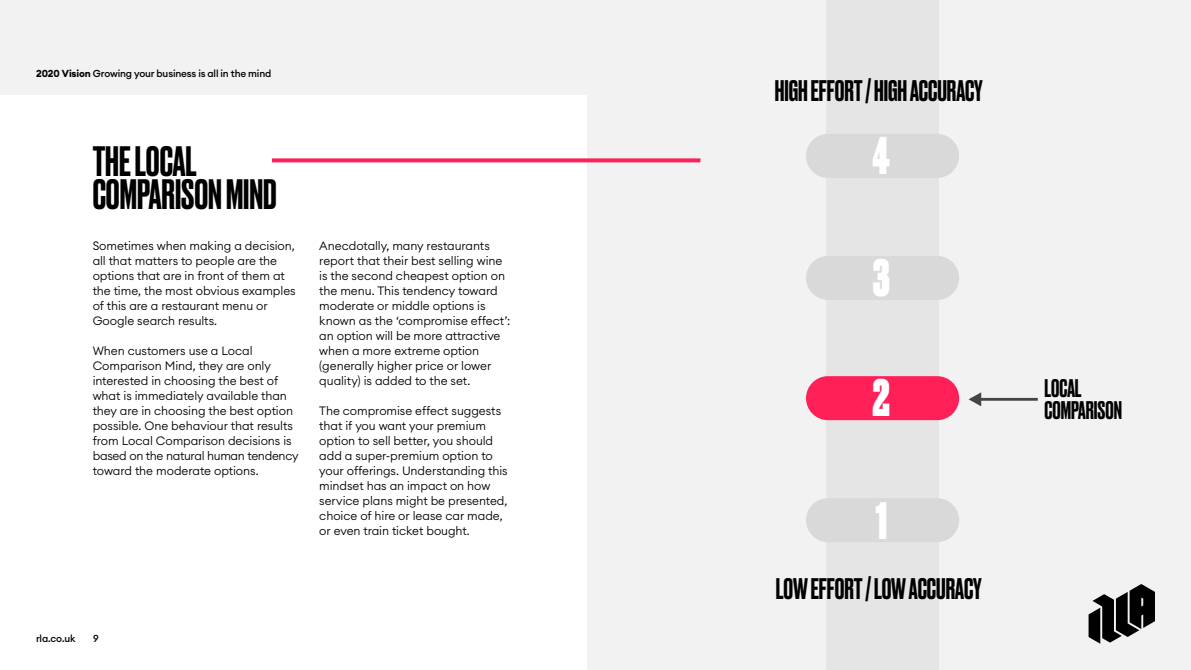
<style>
.page{position:relative;width:1191px;height:670px;background:#f2f2f2}
.page>*{position:absolute;margin:0;border:0;box-sizing:border-box;transform-origin:0 0}
.t1{font:800 49.5px "Druk";color:#fff;scale:.88 1}
.t2{font:500 40px/33px "Druk";color:#000}
.t3{font:500 28px "Druk";color:#000}
.t4{font:500 24px/22px "Druk";color:#000}
.t5{font:300 12px/15px "Euclid Circular A";letter-spacing:-.005em;color:#000}
.t6{font:500 10px "Euclid Circular A";letter-spacing:-.015em;color:#000}
.s1{font-weight:700}
</style>
<div class="page">
<div style="left:0;top:96px;width:587px;height:574px;background:#fff"></div>
<div style="left:826px;top:0;width:113px;height:669px;background:#e5e5e5"></div>
<div style="left:806px;top:256px;width:153px;height:44px;background:#d9d9d9;border-radius:22px"></div>
<svg style="left:968px;top:392px;width:69px;height:14px"></svg>
<div style="left:806px;top:134px;width:153px;height:44px;background:#d9d9d9;border-radius:22px"></div>
<div style="left:806px;top:498px;width:153px;height:44px;background:#d9d9d9;border-radius:22px"></div>
<div style="left:806px;top:376px;width:153px;height:44px;background:#ff2057;border-radius:22px"></div>
<svg style="left:272px;top:158px;width:428px;height:4px;background:#fe3466"></svg>
<svg style="left:1088px;top:584px;width:67px;height:59px"></svg>
<p class="t6" style="left:36px;top:67px;width:237px"><span class="s1">2020 Vision</span> Growing your business is all in the mind</p>
<h2 class="t2" style="left:93px;top:143px;width:186px">THE LOCAL<br>COMPARISON MIND</h2>
<p class="t5" style="left:93px;top:238px;width:204px">Sometimes when making a decision, all that matters to people are the options that are in front of them at the time, the most obvious examples of this are a restaurant menu or<br>Google search results.</p>
<p class="t5" style="left:93px;top:343px;width:207px">When customers use a Local Comparison Mind, they are only interested in choosing the best of what is immediately available than they are in choosing the best option possible. One behaviour that results from Local Comparison decisions is based on the natural human tendency toward the moderate options.</p>
<p class="t5" style="left:319px;top:238px;width:192px">Anecdotally, many restaurants report that their best selling wine is the second cheapest option on the menu. This tendency toward moderate or middle options is known as the ‘compromise effect’: an option will be more attractive when a more extreme option (generally higher price or lower quality) is added to the set.</p>
<p class="t5" style="left:319px;top:403px;width:190px">The compromise effect suggests that if you want your premium option to sell better, you should add a super-premium option to your offerings. Understanding this mindset has an impact on how service plans might be presented, choice of hire or lease car made, or even train ticket bought.</p>
<p class="t6" style="left:36px;top:631px;width:41px">rla.co.uk</p>
<p class="t6" style="left:93px;top:631px;width:7px">9</p>
<h3 class="t3" style="left:775px;top:72px;width:209px">HIGH EFFORT / HIGH ACCURACY</h3>
<h1 class="t1" style="left:872px;top:121px;width:21px">4</h1>
<h1 class="t1" style="left:872px;top:244px;width:21px">3</h1>
<h1 class="t1" style="left:872px;top:363px;width:21px">2</h1>
<h1 class="t1" style="left:875px;top:486px;width:15px">1</h1>
<h3 class="t3" style="left:776px;top:569px;width:207px">LOW EFFORT / LOW ACCURACY</h3>
<h3 class="t4" style="left:1044px;top:376px;width:79px">LOCAL<br>COMPARISON</h3>
</div>
